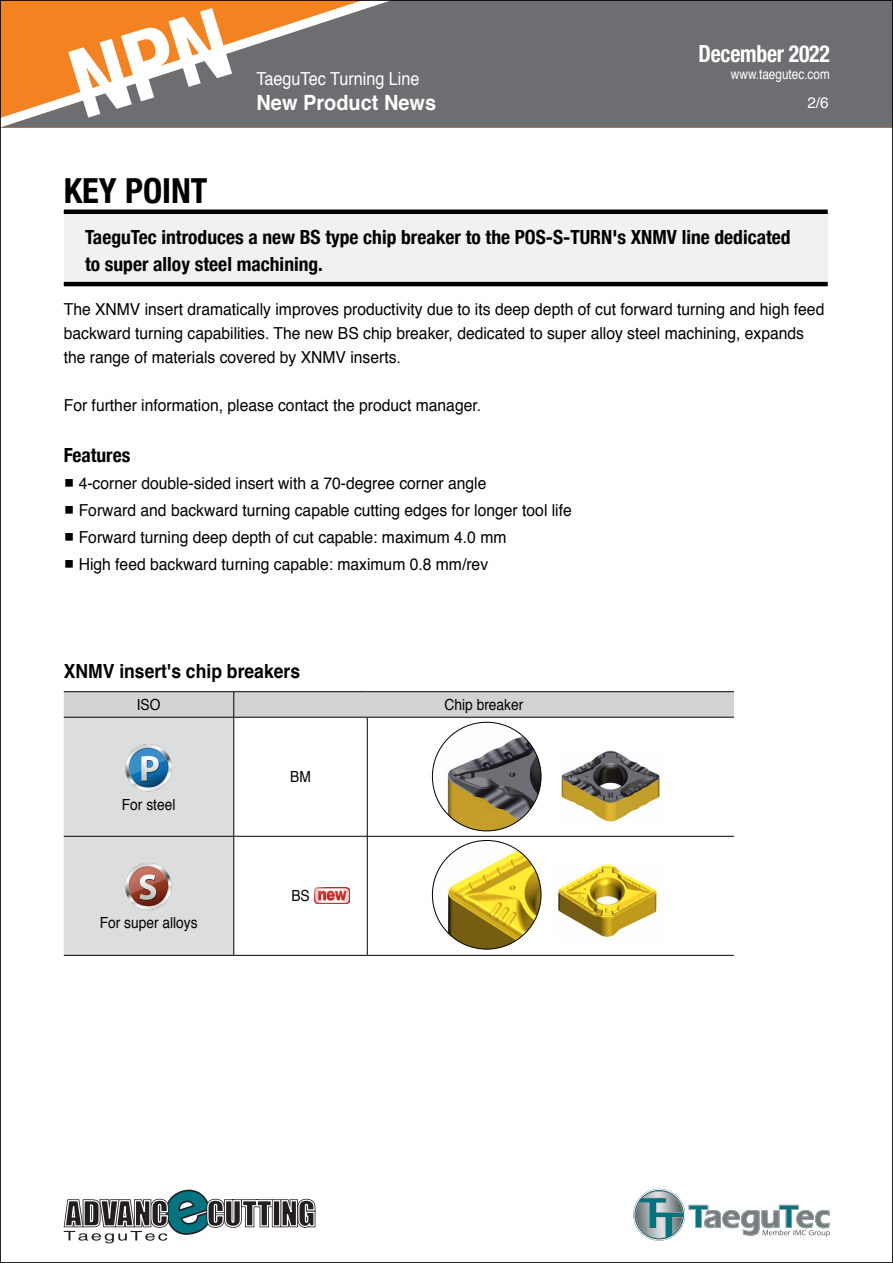
<style>
.page{position:relative;width:893px;height:1263px;background:#fff}
.page>*{position:absolute;margin:0;border:0;box-sizing:border-box;transform-origin:0 0}
.t1{font:700 condensed 34.5px "Helvetica Neue";color:#000}
.t2{font:700 condensed 23.55px "Helvetica Neue";letter-spacing:-.01em;color:#fff;scale:.92 1}
.t3{font:700 21px "Helvetica";color:#fff;scale:.95 1}
.t4{font:700 condensed 19.5px/27px "Helvetica Neue";color:#000}
.t5{font:700 19.5px "Helvetica";color:#000;scale:.9 1}
.t6{font:18px "Helvetica";color:#fff;scale:.9 1}
.t7{font:16.5px/24px "Helvetica";color:#000;scale:.95 1}
.t8{font:15.3px "Helvetica";color:#000;scale:.9 1}
.t9{font:15.3px "Helvetica";color:#fff}
.t10{font:13.8px "Helvetica";color:#fff;scale:.85 1}
</style>
<div class="page">
<div style="left:423px;top:2px;width:468px;height:126px;background:#6d6e71"></div>
<svg style="left:2px;top:2px;width:421px;height:126px;background:#9e7c60"></svg>
<svg style="left:63px;top:1189px;width:253px;height:55px"></svg>
<svg style="left:633px;top:1188px;width:197px;height:53px"></svg>
<div style="left:64px;top:212px;width:764px;height:72px;background:#f1f1f2"></div>
<div style="left:64px;top:209px;width:764px;height:5px;background:#000"></div>
<hr style="left:64px;top:282px;width:764px;height:4px;background:#000">
<svg style="left:64px;top:692px;width:670px;height:263px"></svg>
<hr style="left:64px;top:717px;width:170px;height:1px;background:#000">
<hr style="left:234px;top:717px;width:133px;height:1px;background:#000">
<hr style="left:234px;top:717px;width:1px;height:119px;background:#000">
<hr style="left:367px;top:717px;width:367px;height:1px;background:#000">
<hr style="left:367px;top:717px;width:1px;height:119px;background:#000">
<hr style="left:64px;top:836px;width:170px;height:1px;background:#000">
<hr style="left:234px;top:836px;width:133px;height:1px;background:#000">
<hr style="left:234px;top:836px;width:1px;height:119px;background:#000">
<hr style="left:367px;top:836px;width:367px;height:1px;background:#000">
<hr style="left:367px;top:836px;width:1px;height:119px;background:#000">
<hr style="left:64px;top:691px;width:170px;height:1px;background:#000">
<hr style="left:234px;top:691px;width:133px;height:1px;background:#000">
<hr style="left:367px;top:691px;width:367px;height:1px;background:#000">
<hr style="left:64px;top:955px;width:170px;height:1px;background:#000">
<hr style="left:234px;top:955px;width:133px;height:1px;background:#000">
<hr style="left:367px;top:955px;width:367px;height:1px;background:#000">
<img style="left:125px;top:743px;width:47px;height:48px">
<img style="left:125px;top:863px;width:47px;height:47px">
<img style="left:314px;top:887px;width:36px;height:17px">
<img style="left:557px;top:749px;width:109px;height:73px">
<img style="left:434px;top:722px;width:107px;height:109px">
<img style="left:554px;top:863px;width:112px;height:79px">
<img style="left:432px;top:840px;width:109px;height:109px;border-radius:54px">
<svg style="left:68px;top:8px;width:164px;height:110px;background:#c6854f"></svg>
<p class="t6" style="left:256px;top:65px;width:183px">TaeguTec Turning Line</p>
<p class="t3" style="left:256px;top:86px;width:191px">New Product News</p>
<h2 class="t2" style="left:698px;top:34px;width:144px">December 2022</h2>
<p class="t10" style="left:731px;top:64px;width:118px">www.taegutec.com</p>
<p class="t9" style="left:807px;top:91px;width:23px">2/6</p>
<h1 class="t1" style="left:64px;top:162px;width:145px">KEY POINT</h1>
<p class="t4" style="left:85px;top:222px;width:707px">TaeguTec introduces a new BS type chip breaker to the POS-S-TURN's XNMV line dedicated to super alloy steel machining.</p>
<p class="t7" style="left:64px;top:298px;width:802px">The XNMV insert dramatically improves productivity due to its deep depth of cut forward turning and high feed backward turning capabilities. The new BS chip breaker, dedicated to super alloy steel machining, expands the range of materials covered by XNMV inserts.</p>
<p class="t7" style="left:64px;top:394px;width:441px">For further information, please contact the product manager.</p>
<p class="t4" style="left:64px;top:440px;width:68px">Features</p>
<p class="t7" style="left:64px;top:472px;width:446px">○ 4-corner double-sided insert with a 70-degree corner angle</p>
<p class="t7" style="left:64px;top:499px;width:536px">○ Forward and backward turning capable cutting edges for longer tool life</p>
<p class="t7" style="left:64px;top:526px;width:467px">○ Forward turning deep depth of cut capable: maximum 4.0 mm</p>
<p class="t7" style="left:64px;top:553px;width:448px">○ High feed backward turning capable: maximum 0.8 mm/rev</p>
<p class="t5" style="left:64px;top:655px;width:264px">XNMV insert's chip breakers</p>
<p class="t8" style="left:137px;top:693px;width:28px">ISO</p>
<p class="t8" style="left:445px;top:693px;width:89px">Chip breaker</p>
<p class="t8" style="left:122px;top:793px;width:61px">For steel</p>
<p class="t8" style="left:100px;top:911px;width:110px">For super alloys</p>
<p class="t8" style="left:290px;top:765px;width:24px">BM</p>
<p class="t8" style="left:291px;top:884px;width:22px">BS</p>
</div>
